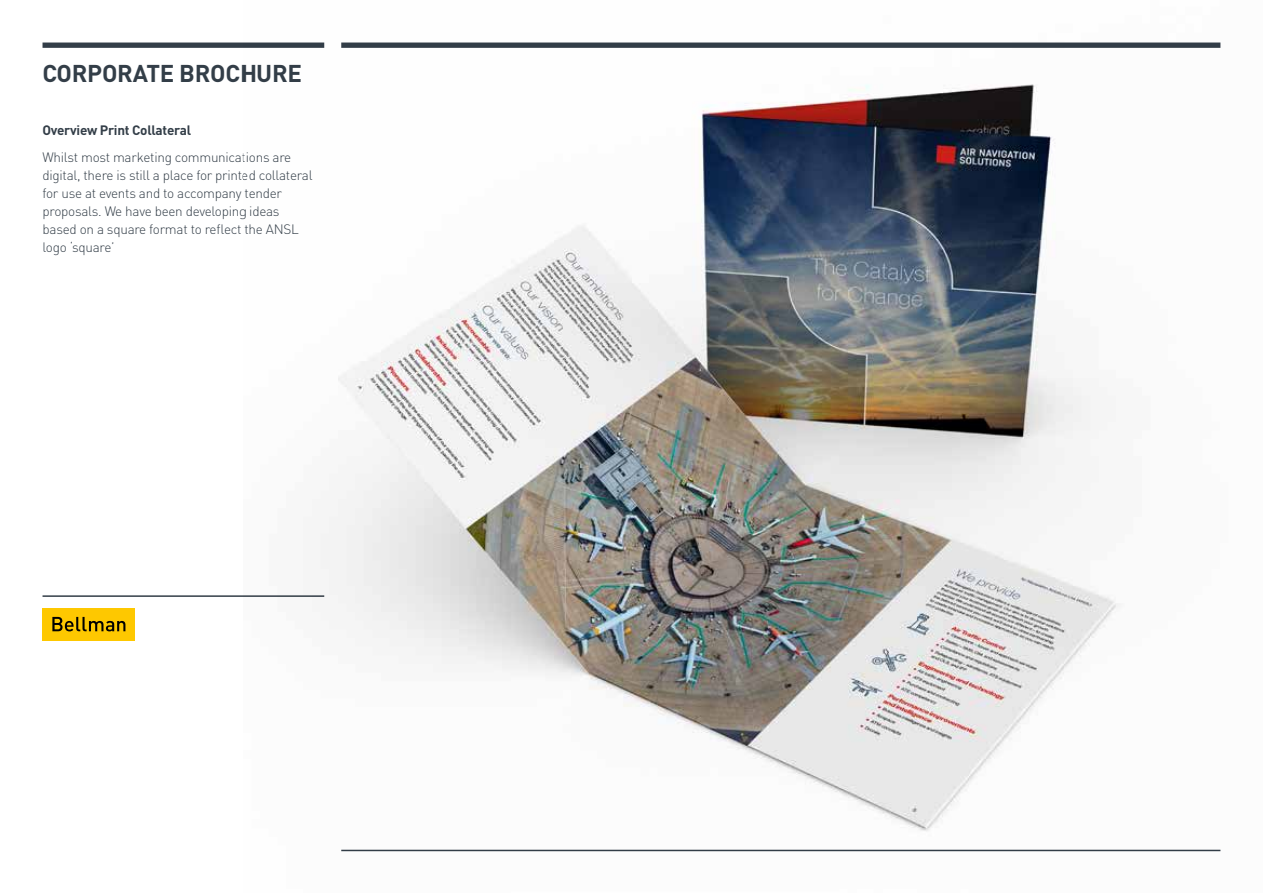
<style>
.page{position:relative;width:1263px;height:893px;background:#fff}
.page>*{position:absolute;margin:0;border:0;box-sizing:border-box;transform-origin:0 0}
.t1{font:700 24px "DIN Pro";letter-spacing:-.01em;color:#333e48}
.t2{font:300 13.5px/18px "DIN Pro";letter-spacing:-.02em;color:#333e48}
.t3{font:700 13.5px "DIN Pro";letter-spacing:-.02em;color:#333e48}
</style>
<div class="page">
<div style="left:43px;top:43px;width:281px;height:5px;background:#333e48"></div>
<div style="left:43px;top:608px;width:92px;height:32px;background:#fec800"></div>
<svg style="left:52px;top:617px;width:73px;height:14px"></svg>
<hr style="left:43px;top:595px;width:281px;height:2px;background:#333e48">
<img style="left:243px;top:42px;width:978px;height:810px">
<h1 class="t1" style="left:43px;top:57px;width:261px">CORPORATE BROCHURE</h1>
<p class="t3" style="left:43px;top:121px;width:150px">Overview Print Collateral</p>
<p class="t2" style="left:43px;top:147px;width:272px">Whilst most marketing communications are digital, there is still a place for printed collateral for use at events and to accompany tender proposals. We have been developing ideas based on a square format to reflect the ANSL logo ‘square’</p>
</div>
